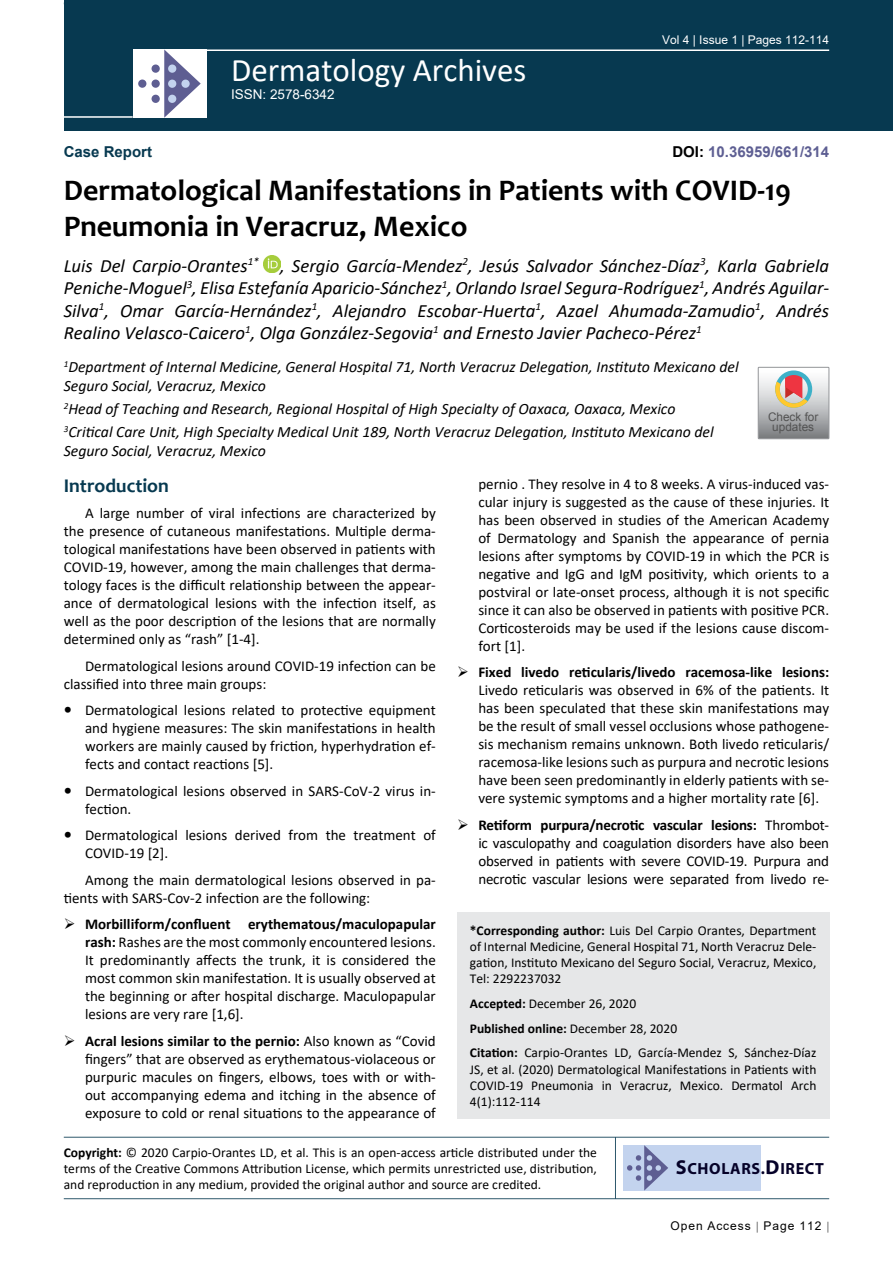
<style>
.page{position:relative;width:893px;height:1263px;background:#fff}
.page>*{position:absolute;margin:0;border:0;box-sizing:border-box;transform-origin:0 0}
.t1{font:33px "Calibri";color:#fff}
.t2{font:700 30px/36px "Candara";color:#000}
.t3{font:700 19.5px "Candara";color:#073950}
.t4{font:italic 18.75px/22.5px "Calibri";color:#000;text-align:justify}
.t5{font:700 16.2px "Myriad Pro";letter-spacing:.04em;color:#050128}
.t6{font:italic 15.75px/18.9px "Calibri";color:#000}
.t7{font:15px/18px "Calibri";color:#000;text-align:justify}
.t8{font:700 15px "Calibri";color:#000}
.t9{font:700 15px "Arial";color:#5e5f93}
.t10{font:700 15px "Arial";color:#073950}
.t11{font:13.5px/16.2px "Calibri";color:#000;text-align:justify}
.t12{font:13.5px "Arial";color:#fff}
.t13{font:12px "Arial";color:#fff}
.t14{font:12px "Arial";letter-spacing:.08em;color:#000}
.t15{font:11.85px/10.2px "Arial";color:#535353;text-align:center}
.s1{color:#000}
.s2{font-weight:700;font-size:16.5px}
.s3{font-weight:700}
.s4{font-size:20.25px}
</style>
<div class="page">
<div style="left:64px;top:0;width:829px;height:131px;background:#073950"></div>
<div style="left:457px;top:912px;width:372px;height:207px;background:#e6e7e8"></div>
<hr style="left:64px;top:1137px;width:765px;height:1px;background:#073950">
<hr style="left:64px;top:1198px;width:765px;height:1px;background:#073950">
<hr style="left:615px;top:1137px;width:1px;height:62px;background:#073950">
<hr style="left:204px;top:49px;width:625px;height:2px;background:#fff">
<hr style="left:64px;top:116px;width:69px;height:2px;background:#fff">
<div style="left:133px;top:49px;width:74px;height:69px;background:#fff"></div>
<svg style="left:164px;top:49px;width:37px;height:69px"></svg>
<div style="left:152px;top:65px;width:8px;height:8px;background:#5e5e92;border-radius:50%"></div>
<div style="left:138px;top:80px;width:8px;height:8px;background:#5e5e92;border-radius:50%"></div>
<div style="left:152px;top:80px;width:8px;height:8px;background:#5e5e92;border-radius:50%"></div>
<div style="left:168px;top:80px;width:8px;height:8px;background:#c3d3ee;border-radius:50%"></div>
<div style="left:181px;top:80px;width:9px;height:8px;background:#c3d3ee;border-radius:50%"></div>
<div style="left:168px;top:95px;width:8px;height:8px;background:#c3d3ee;border-radius:50%"></div>
<div style="left:168px;top:65px;width:8px;height:8px;background:#c3d3ee;border-radius:50%"></div>
<div style="left:152px;top:95px;width:8px;height:8px;background:#5e5e92;border-radius:50%"></div>
<div style="left:623px;top:1145px;width:138px;height:45px;background:#c3d3ee"></div>
<svg style="left:627px;top:1145px;width:41px;height:45px"></svg>
<img style="left:263px;top:256px;width:17px;height:17px">
<svg style="left:758px;top:367px;width:71px;height:72px;background:#bcb6b3"></svg>
<h1 class="t1" style="left:231px;top:47px;width:297px">Dermatology Archives</h1>
<p class="t12" style="left:231px;top:85px;width:105px">ISSN: 2578-6342</p>
<p class="t13" style="left:662px;top:31px;width:169px">Vol 4 | Issue 1 | Pages 112-114</p>
<p class="t9" style="left:672px;top:141px;width:158px"><span class="s1">DOI:</span> 10.36959/661/314</p>
<h2 class="t2" style="left:64px;top:172px;width:729px">Dermatological Manifestations in Patients with COVID-19<br>Pneumonia in Veracruz, Mexico</h2>
<p class="t4" style="left:64px;top:253px;width:767px">Luis Del Carpio-Orantes<sup>1*</sup> , Sergio García-Mendez<sup>2</sup>, Jesús Salvador Sánchez-Díaz<sup>3</sup>, Karla Gabriela Peniche-Moguel<sup>3</sup>, Elisa Estefanía Aparicio-Sánchez<sup>1</sup>, Orlando Israel Segura-Rodríguez<sup>1</sup>, Andrés Aguilar-Silva<sup>1</sup>, Omar García-Hernández<sup>1</sup>, Alejandro Escobar-Huerta<sup>1</sup>, Azael Ahumada-Zamudio<sup>1</sup>, Andrés Realino Velasco-Caicero<sup>1</sup>, Olga González-Segovia<sup>1</sup> and Ernesto Javier Pacheco-Pérez<sup>1</sup></p>
<p class="t6" style="left:64px;top:357px;width:676px"><sup>1</sup>Department of Internal Medicine, General Hospital 71, North Veracruz Delegation, Instituto Mexicano del<br>Seguro Social, Veracruz, Mexico</p>
<p class="t6" style="left:64px;top:397px;width:651px;line-height:23.1px"><sup>2</sup>Head of Teaching and Research, Regional Hospital of High Specialty of Oaxaca, Oaxaca, Mexico<br><sup>3</sup>Critical Care Unit, High Specialty Medical Unit 189, North Veracruz Delegation, Instituto Mexicano del</p>
<p class="t6" style="left:64px;top:441px;width:204px">Seguro Social, Veracruz, Mexico</p>
<h3 class="t3" style="left:64px;top:473px;width:107px">Introduction</h3>
<p class="t7" style="left:64px;top:504px;width:374px;text-indent:21px">A large number of viral infections are characterized by the presence of cutaneous manifestations. Multiple derma&shy;tological manifestations have been observed in patients with COVID-19, however, among the main challenges that derma&shy;tology faces is the difficult relationship between the appear&shy;ance of dermatological lesions with the infection itself, as well as the poor description of the lesions that are normally determined only as “rash” [1-4].</p>
<p class="t7" style="left:64px;top:656px;width:374px;text-indent:21px">Dermatological lesions around COVID-19 infection can be classified into three main groups:</p>
<p class="t7" style="left:85px;top:701px;width:352px;text-indent:-21px"><span class="s2">•</span> Dermatological lesions related to protective equipment and hygiene measures: The skin manifestations in health workers are mainly caused by friction, hyperhydration ef&shy;fects and contact reactions [5].</p>
<p class="t7" style="left:85px;top:781px;width:352px;text-indent:-21px"><span class="s2">•</span> Dermatological lesions observed in SARS-CoV-2 virus in&shy;fection.</p>
<p class="t7" style="left:85px;top:826px;width:352px;text-indent:-21px"><span class="s2">•</span> Dermatological lesions derived from the treatment of<br>COVID-19 [2].</p>
<p class="t7" style="left:64px;top:870px;width:374px;text-indent:21px">Among the main dermatological lesions observed in pa&shy;tients with SARS-Cov-2 infection are the following:</p>
<p class="t7" style="left:85px;top:915px;width:352px"><span class="s3">Morbilliform/confluent erythematous/maculopapular rash:</span> Rashes are the most commonly encountered lesions.<br>It predominantly affects the trunk, it is considered the most common skin manifestation. It is usually observed at the beginning or after hospital discharge. Maculopapular lesions are very rare [1,6].</p>
<p class="t7" style="left:85px;top:1031px;width:352px"><span class="s3">Acral lesions similar to the pernio:</span> Also known as “Covid fingers” that are observed as erythematous-violaceous or purpuric macules on fingers, elbows, toes with or with&shy;out accompanying edema and itching in the absence of exposure to cold or renal situations to the appearance of</p>
<p class="t10" style="left:64px;top:141px;width:90px">Case Report</p>
<p class="t15" style="left:768px;top:411px;width:52px">Check for updates</p>
<p class="t7" style="left:478px;top:474px;width:352px">pernio . They resolve in 4 to 8 weeks. A virus-induced vas&shy;cular injury is suggested as the cause of these injuries. It has been observed in studies of the American Academy of Dermatology and Spanish the appearance of pernia lesions after symptoms by COVID-19 in which the PCR is negative and IgG and IgM positivity, which orients to a postviral or late-onset process, although it is not specific since it can also be observed in patients with positive PCR.<br>Corticosteroids may be used if the lesions cause discom&shy;fort [1].</p>
<p class="t8" style="left:478px;top:662px;width:352px">Fixed livedo reticularis/livedo racemosa-like lesions:</p>
<p class="t7" style="left:478px;top:681px;width:352px">Livedo reticularis was observed in 6% of the patients. It has been speculated that these skin manifestations may be the result of small vessel occlusions whose pathogene&shy;sis mechanism remains unknown. Both livedo reticularis/ racemosa-like lesions such as purpura and necrotic lesions have been seen predominantly in elderly patients with se&shy;vere systemic symptoms and a higher mortality rate [6].</p>
<p class="t7" style="left:478px;top:815px;width:352px"><span class="s3">Retiform purpura/necrotic vascular lesions:</span> Thrombot&shy;ic vasculopathy and coagulation disorders have also been observed in patients with severe COVID-19. Purpura and necrotic vascular lesions were separated from livedo re-</p>
<p class="t11" style="left:470px;top:922px;width:348px"><span class="s3">*Corresponding author:</span> Luis Del Carpio Orantes, Department of Internal Medicine, General Hospital 71, North Veracruz Dele&shy;gation, Instituto Mexicano del Seguro Social, Veracruz, Mexico, Tel: 2292237032</p>
<p class="t11" style="left:470px;top:991px;width:348px;line-height:24.8px;text-align:left"><span class="s3">Accepted:</span> December 26, 2020<br><span class="s3">Published online:</span> December 28, 2020<br><span class="s3">Citation:</span> Carpio-Orantes LD, García-Mendez S, Sánchez-Díaz</p>
<p class="t11" style="left:470px;top:1060px;width:348px">JS, et al. (2020) Dermatological Manifestations in Patients with COVID-19 Pneumonia in Veracruz, Mexico. Dermatol Arch 4(1):112-114</p>
<p class="t11" style="left:64px;top:1144px;width:535px"><span class="s3">Copyright:</span> © 2020 Carpio-Orantes LD, et al. This is an open-access article distributed under the terms of the Creative Commons Attribution License, which permits unrestricted use, distribution, and reproduction in any medium, provided the original author and source are credited.</p>
<p class="t5" style="left:676px;top:1158px;width:150px"><span class="s4">S</span>CHOLARS.<span class="s4">D</span>IRECT</p>
<p class="t14" style="left:670px;top:1217px;width:152px">Open Access Page 112</p>
</div>
